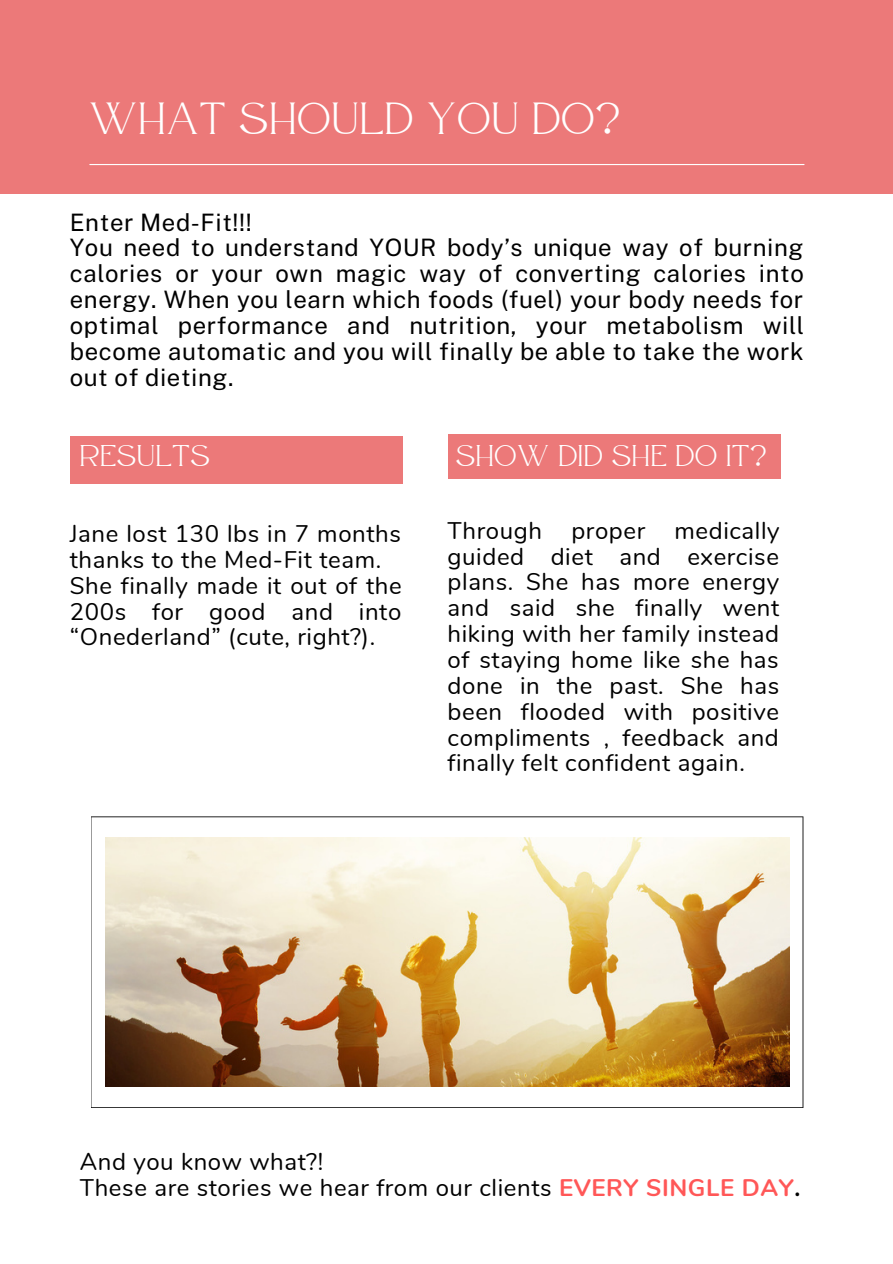
<style>
.page{position:relative;width:893px;height:1264px;background:#fff}
.page>*{position:absolute;margin:0;border:0;box-sizing:border-box;transform-origin:0 0}
.t1{font:45px "Atteron";letter-spacing:.025em;color:#fff}
.t2{font:30px "Atteron";letter-spacing:.025em;color:#fff}
.t3{font:24px/25.8px "Nunito";letter-spacing:.025em;color:#000}
.t4{font:24px/25.8px "Public Sans";letter-spacing:.025em;color:#000}
.s1{font-weight:700;color:#ff5757}
.s2{font-weight:700}
</style>
<div class="page">
<div style="left:0;top:0;width:892px;height:194px;background:#ec7979"></div>
<div style="left:70px;top:436px;width:333px;height:47px;background:#ec7979"></div>
<div style="left:447px;top:434px;width:333px;height:45px;background:#ec7979"></div>
<svg style="left:91px;top:816px;width:712px;height:292px"></svg>
<img style="left:105px;top:837px;width:684px;height:249px">
<hr style="left:90px;top:164px;width:714px;height:1px;background:#fff">
<h1 class="t1" style="left:89px;top:86px;width:532px">WHAT SHOULD YOU DO?</h1>
<p class="t4" style="left:70px;top:207px;width:735px">Enter Med-Fit!!!<br>You need to understand YOUR body’s unique way of burning calories or your own magic way of converting calories into energy. When you learn which foods (fuel) your body needs for optimal performance and nutrition, your metabolism will become automatic and you will finally be able to take the work out of dieting.</p>
<p class="t2" style="left:80px;top:434px;width:131px">RESULTS</p>
<p class="t2" style="left:455px;top:434px;width:312px">SHOW DID SHE DO IT?</p>
<p class="t3" style="left:70px;top:519px;width:333px">Jane lost 130 lbs in 7 months thanks to the Med-Fit team.<br>She finally made it out of the<br>200s for good and into “Onederland” (cute, right?).</p>
<p class="t3" style="left:447px;top:516px;width:333px;text-align:justify">Through proper medically guided diet and exercise plans. She has more energy and said she finally went hiking with her family instead of staying home like she has done in the past. She has been flooded with positive compliments , feedback and finally felt confident again.</p>
<p class="t3" style="left:80px;top:1147px;width:722px">And you know what?!<br>These are stories we hear from our clients <span class="s1">EVERY SINGLE DAY</span><span class="s2">.</span></p>
</div>
